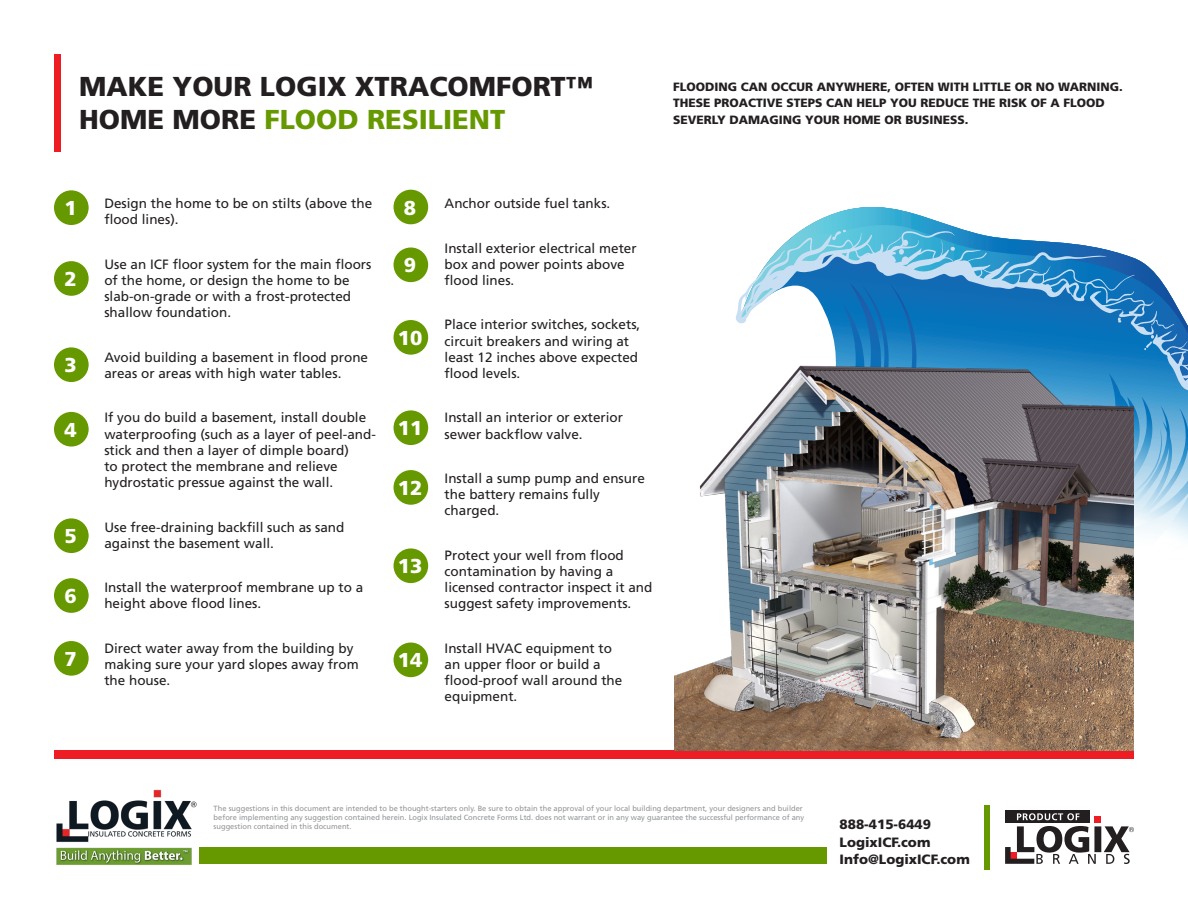
<style>
.page{position:relative;width:1188px;height:918px;background:#fff}
.page>*{position:absolute;margin:0;border:0;box-sizing:border-box;transform-origin:0 0}
.t1{font:900 27.3px/32.8px "Frutiger LT Std";color:#231f20}
.t2{font:900 20.1px "Frutiger LT Std";color:#fff}
.t3{font:13.5px/16.2px "Frutiger LT Std";color:#231f20}
.t4{font:900 13.5px "Frutiger LT Std";color:#231f20}
.t5{font:900 12px/16.5px "Frutiger LT Std";color:#231f20}
.t6{font:7.5px/9px "Frutiger LT Std";color:#939598}
.s1{color:#690}
</style>
<div class="page">
<div style="left:199px;top:848px;width:627px;height:16px;background:#690"></div>
<img style="left:56px;top:789px;width:141px;height:76px">
<div style="left:54px;top:54px;width:6px;height:97px;background:#ee1d23"></div>
<div style="left:1005px;top:811px;width:84px;height:12px;background:#231f20"></div>
<div style="left:1094px;top:816px;width:7px;height:7px;background:#ee1d23"></div>
<svg style="left:1005px;top:826px;width:129px;height:38px"></svg>
<svg style="left:1017px;top:813px;width:62px;height:7px"></svg>
<div style="left:984px;top:805px;width:5px;height:65px;background:#690"></div>
<div style="left:54px;top:751px;width:1080px;height:8px;background:#ee1d23"></div>
<div style="left:54px;top:190px;width:35px;height:35px;background:#690;border-radius:50%"></div>
<svg style="left:803px;top:207px;width:158px;height:22px"></svg>
<svg style="left:735px;top:229px;width:453px;height:310px"></svg>
<img style="left:675px;top:337px;width:459px;height:414px">
<div style="left:54px;top:261px;width:35px;height:35px;background:#690;border-radius:50%"></div>
<div style="left:54px;top:347px;width:35px;height:35px;background:#690;border-radius:50%"></div>
<div style="left:54px;top:412px;width:35px;height:35px;background:#690;border-radius:50%"></div>
<div style="left:54px;top:518px;width:35px;height:35px;background:#690;border-radius:50%"></div>
<div style="left:54px;top:578px;width:35px;height:35px;background:#690;border-radius:50%"></div>
<div style="left:54px;top:641px;width:35px;height:35px;background:#690;border-radius:50%"></div>
<div style="left:394px;top:190px;width:34px;height:34px;background:#690;border-radius:50%"></div>
<div style="left:394px;top:248px;width:34px;height:34px;background:#690;border-radius:50%"></div>
<div style="left:394px;top:320px;width:34px;height:35px;background:#690;border-radius:50%"></div>
<div style="left:394px;top:410px;width:34px;height:35px;background:#690;border-radius:50%"></div>
<div style="left:394px;top:470px;width:34px;height:35px;background:#690;border-radius:50%"></div>
<div style="left:394px;top:548px;width:34px;height:35px;background:#690;border-radius:50%"></div>
<div style="left:394px;top:643px;width:34px;height:34px;background:#690;border-radius:50%"></div>
<p class="t1" style="left:79px;top:70px;width:515px">MAKE YOUR LOGIX XTRACOMFORT™<br>HOME MORE <span class="s1">FLOOD RESILIENT</span></p>
<p class="t5" style="left:673px;top:78px;width:451px">FLOODING CAN OCCUR ANYWHERE, OFTEN WITH LITTLE OR NO WARNING.<br>THESE PROACTIVE STEPS CAN HELP YOU REDUCE THE RISK OF A FLOOD<br>SEVERLY DAMAGING YOUR HOME OR BUSINESS.</p>
<p class="t2" style="left:64px;top:196px;width:14px">1</p>
<p class="t3" style="left:445px;top:195px;width:167px">Anchor outside fuel tanks.</p>
<p class="t3" style="left:445px;top:240px;width:194px">Install exterior electrical meter box and power points above flood lines.</p>
<p class="t3" style="left:445px;top:317px;width:197px">Place interior switches, sockets, circuit breakers and wiring at least 12 inches above expected flood levels.</p>
<p class="t3" style="left:445px;top:410px;width:180px">Install an interior or exterior sewer backflow valve.</p>
<p class="t3" style="left:445px;top:470px;width:202px">Install a sump pump and ensure the battery remains fully charged.</p>
<p class="t3" style="left:445px;top:547px;width:209px">Protect your well from flood contamination by having a licensed contractor inspect it and suggest safety improvements.</p>
<p class="t3" style="left:445px;top:640px;width:179px">Install HVAC equipment to an upper floor or build a flood-proof wall around the equipment.</p>
<p class="t3" style="left:104px;top:195px;width:269px">Design the home to be on stilts (above the flood lines).</p>
<p class="t3" style="left:104px;top:256px;width:269px">Use an ICF floor system for the main floors of the home, or design the home to be slab-on-grade or with a frost-protected shallow foundation.</p>
<p class="t3" style="left:104px;top:349px;width:265px">Avoid building a basement in flood prone areas or areas with high water tables.</p>
<p class="t3" style="left:104px;top:410px;width:273px">If you do build a basement, install double waterproofing (such as a layer of peel-and&shy;stick and then a layer of dimple board)<br>to protect the membrane and relieve hydrostatic pressue against the wall.</p>
<p class="t3" style="left:104px;top:519px;width:242px">Use free-draining backfill such as sand against the basement wall.</p>
<p class="t3" style="left:104px;top:579px;width:260px">Install the waterproof membrane up to a height above flood lines.</p>
<p class="t3" style="left:104px;top:640px;width:256px">Direct water away from the building by making sure your yard slopes away from the house.</p>
<p class="t2" style="left:404px;top:195px;width:14px">8</p>
<p class="t2" style="left:404px;top:253px;width:14px">9</p>
<p class="t2" style="left:64px;top:267px;width:14px">2</p>
<p class="t2" style="left:398px;top:326px;width:26px">10</p>
<p class="t2" style="left:64px;top:353px;width:14px">3</p>
<p class="t2" style="left:398px;top:416px;width:26px">11</p>
<p class="t2" style="left:64px;top:418px;width:14px">4</p>
<p class="t2" style="left:398px;top:476px;width:26px">12</p>
<p class="t2" style="left:64px;top:524px;width:14px">5</p>
<p class="t2" style="left:398px;top:554px;width:26px">13</p>
<p class="t2" style="left:64px;top:584px;width:14px">6</p>
<p class="t2" style="left:64px;top:647px;width:14px">7</p>
<p class="t2" style="left:398px;top:648px;width:26px">14</p>
<p class="t6" style="left:214px;top:804px;width:592px">The suggestions in this document are intended to be thought-starters only. Be sure to obtain the approval of your local building department, your designers and builder before implementing any suggestion contained herein. Logix Insulated Concrete Forms Ltd. does not warrant or in any way guarantee the successful performance of any suggestion contained in this document.</p>
<p class="t4" style="left:840px;top:816px;width:93px">888-415-6449</p>
<p class="t4" style="left:840px;top:834px;width:92px">LogixICF.com</p>
<p class="t4" style="left:840px;top:851px;width:132px">Info@LogixICF.com</p>
</div>
